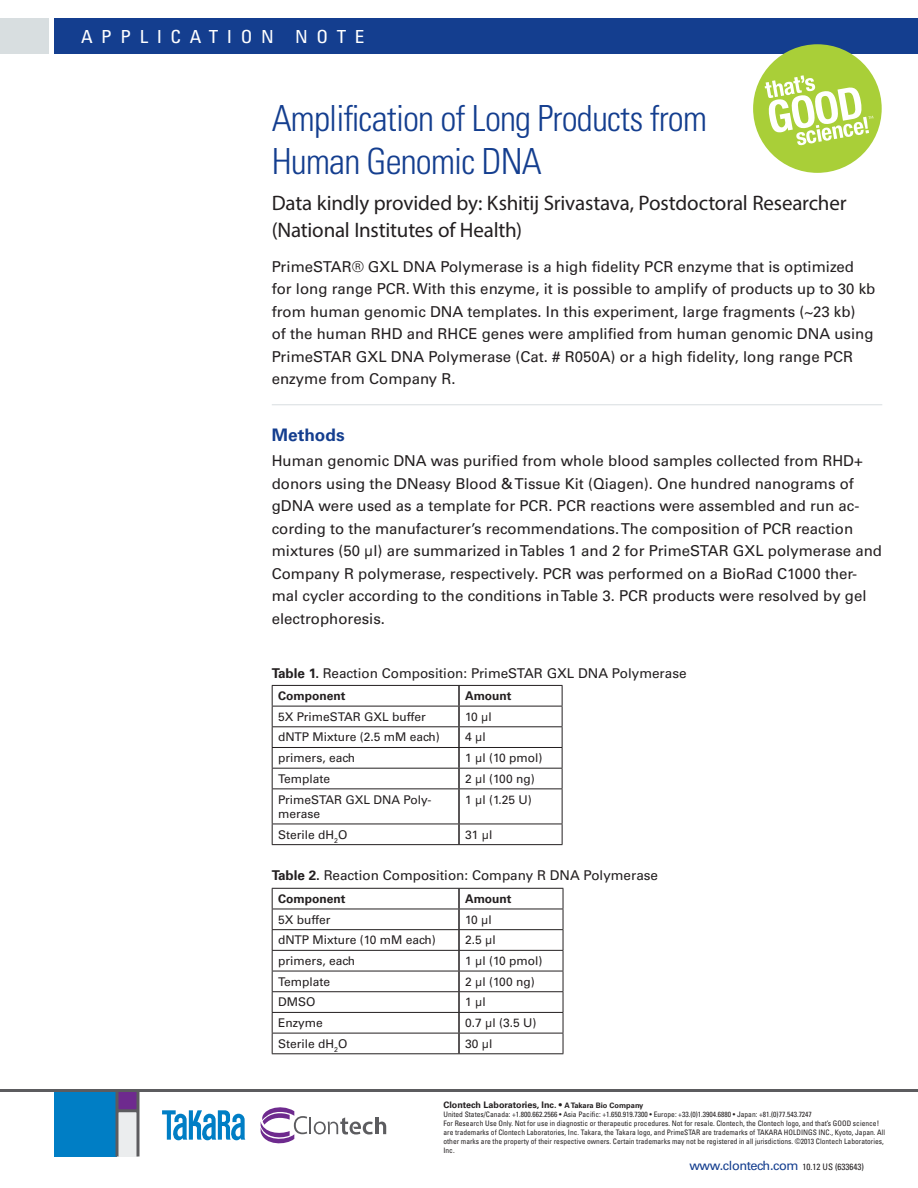
<style>
.page{position:relative;width:918px;height:1188px;background:#fff}
.page>*{position:absolute;margin:0;border:0;box-sizing:border-box;transform-origin:0 0}
.t1{font:300 condensed 36px/43.2px "Univers LT Std";letter-spacing:-.025em;color:#143e8f}
.t2{font:21px/27px "Myriad Pro";letter-spacing:-.01em;color:#231f20}
.t3{font:condensed 18px "Univers LT Std";letter-spacing:.45em;color:#fff;scale:1.06 1}
.t4{font:700 17.25px "Univers LT Std";color:#143e8f}
.t5{font:15px/22.5px "Univers LT Std";color:#231f20}
.t6{font:13.5px "Univers LT Std";color:#231f20}
.t7{font:12.75px "Univers LT Std";letter-spacing:-.03em;color:#143e8f}
.t8{font:12px/14.4px "Univers LT Std";color:#231f20}
.t9{font:700 12px "Univers LT Std";color:#231f20}
.t10{font:700 9px "Univers LT Std";color:#231f20}
.t11{font:condensed 7.5px/9px "Univers LT Std";color:#231f20}
.s1{font-weight:700}
.s2{font-size:7.5px}
.s3{font-stretch:condensed;font-size:9px;color:#231f20}
</style>
<div class="page">
<div style="left:118px;top:1090px;width:19px;height:20px;background:#6e2a8e"></div>
<div style="left:118px;top:1111px;width:19px;height:45px;background:#ebedee"></div>
<div style="left:54px;top:1090px;width:63px;height:66px;background:#007ec5"></div>
<hr style="left:117px;top:1109px;width:21px;height:3px;background:#5c5c5f">
<svg style="left:136px;top:1092px;width:4px;height:64px"></svg>
<hr style="left:0;top:1089px;width:918px;height:3px;background:#5c5c5f">
<hr style="left:116px;top:1089px;width:2px;height:67px;background:#5c5c5f">
<svg style="left:260px;top:1107px;width:126px;height:37px"></svg>
<svg style="left:162px;top:1110px;width:83px;height:30px"></svg>
<hr style="left:272px;top:404px;width:610px;height:1px;background:#d8dee0">
<hr style="left:458px;top:686px;width:2px;height:20px;background:#231f20">
<hr style="left:458px;top:706px;width:2px;height:20px;background:#231f20">
<hr style="left:458px;top:727px;width:2px;height:20px;background:#231f20">
<hr style="left:458px;top:748px;width:2px;height:20px;background:#231f20">
<svg style="left:458px;top:769px;width:2px;height:19px"></svg>
<hr style="left:458px;top:789px;width:2px;height:35px;background:#231f20">
<hr style="left:458px;top:824px;width:2px;height:20px;background:#231f20">
<hr style="left:272px;top:685px;width:187px;height:1px;background:#231f20">
<hr style="left:459px;top:685px;width:103px;height:1px;background:#231f20">
<hr style="left:272px;top:706px;width:187px;height:1px;background:#231f20">
<hr style="left:459px;top:706px;width:103px;height:1px;background:#231f20">
<hr style="left:272px;top:726px;width:187px;height:1px;background:#231f20">
<hr style="left:459px;top:726px;width:103px;height:1px;background:#231f20">
<hr style="left:272px;top:747px;width:187px;height:1px;background:#231f20">
<hr style="left:459px;top:747px;width:103px;height:1px;background:#231f20">
<hr style="left:272px;top:768px;width:187px;height:1px;background:#231f20">
<svg style="left:272px;top:686px;width:1px;height:102px"></svg>
<hr style="left:459px;top:768px;width:103px;height:1px;background:#231f20">
<svg style="left:562px;top:686px;width:1px;height:102px"></svg>
<hr style="left:272px;top:788px;width:187px;height:1px;background:#231f20">
<hr style="left:272px;top:789px;width:1px;height:35px;background:#231f20">
<hr style="left:459px;top:788px;width:103px;height:1px;background:#231f20">
<hr style="left:562px;top:789px;width:1px;height:35px;background:#231f20">
<hr style="left:272px;top:824px;width:187px;height:1px;background:#231f20">
<svg style="left:272px;top:824px;width:1px;height:20px"></svg>
<hr style="left:459px;top:824px;width:103px;height:1px;background:#231f20">
<svg style="left:562px;top:824px;width:1px;height:20px"></svg>
<hr style="left:272px;top:844px;width:187px;height:1px;background:#231f20">
<hr style="left:459px;top:844px;width:103px;height:1px;background:#231f20">
<hr style="left:458px;top:889px;width:2px;height:20px;background:#231f20">
<hr style="left:458px;top:909px;width:2px;height:20px;background:#231f20">
<hr style="left:458px;top:930px;width:2px;height:20px;background:#231f20">
<hr style="left:458px;top:951px;width:2px;height:20px;background:#231f20">
<hr style="left:458px;top:971px;width:2px;height:20px;background:#231f20">
<hr style="left:458px;top:992px;width:2px;height:20px;background:#231f20">
<hr style="left:458px;top:1013px;width:2px;height:20px;background:#231f20">
<hr style="left:458px;top:1033px;width:2px;height:20px;background:#231f20">
<hr style="left:272px;top:888px;width:187px;height:1px;background:#231f20">
<hr style="left:459px;top:888px;width:104px;height:1px;background:#231f20">
<hr style="left:272px;top:909px;width:187px;height:1px;background:#231f20">
<hr style="left:459px;top:909px;width:104px;height:1px;background:#231f20">
<hr style="left:272px;top:929px;width:187px;height:1px;background:#231f20">
<hr style="left:459px;top:929px;width:104px;height:1px;background:#231f20">
<hr style="left:272px;top:950px;width:187px;height:1px;background:#231f20">
<hr style="left:459px;top:950px;width:104px;height:1px;background:#231f20">
<hr style="left:272px;top:971px;width:187px;height:1px;background:#231f20">
<hr style="left:459px;top:971px;width:104px;height:1px;background:#231f20">
<hr style="left:272px;top:991px;width:187px;height:1px;background:#231f20">
<hr style="left:459px;top:991px;width:104px;height:1px;background:#231f20">
<hr style="left:272px;top:1012px;width:187px;height:1px;background:#231f20">
<hr style="left:459px;top:1012px;width:104px;height:1px;background:#231f20">
<hr style="left:272px;top:1033px;width:187px;height:1px;background:#231f20">
<svg style="left:272px;top:889px;width:1px;height:164px"></svg>
<hr style="left:459px;top:1033px;width:104px;height:1px;background:#231f20">
<svg style="left:563px;top:889px;width:1px;height:164px"></svg>
<hr style="left:272px;top:1053px;width:187px;height:1px;background:#231f20">
<hr style="left:459px;top:1053px;width:104px;height:1px;background:#231f20">
<div style="left:54px;top:18px;width:864px;height:36px;background:#143e8f"></div>
<div style="left:0;top:18px;width:50px;height:36px;background:#d8dee0"></div>
<div style="left:753px;top:44px;width:129px;height:129px;background:#a9cf38;border-radius:50%"></div>
<svg style="left:765px;top:75px;width:108px;height:71px"></svg>
<p class="t3" style="left:81px;top:25px;width:269px">Application note</p>
<h1 class="t1" style="left:272px;top:96px;width:437px">Amplification of Long Products from<br>Human Genomic DNA</h1>
<h2 class="t2" style="left:272px;top:189px;width:576px">Data kindly provided by: Kshitij Srivastava, Postdoctoral Researcher (National Institutes of Health)</h2>
<p class="t5" style="left:272px;top:255px;width:605px">PrimeSTAR® GXL DNA Polymerase is a high fidelity PCR enzyme that is optimized for long range PCR. With this enzyme, it is possible to amplify of products up to 30 kb from human genomic DNA templates. In this experiment, large fragments (~23 kb)<br>of the human RHD and RHCE genes were amplified from human genomic DNA using PrimeSTAR GXL DNA Polymerase (Cat. # R050A) or a high fidelity, long range PCR enzyme from Company R.</p>
<p class="t4" style="left:272px;top:425px;width:74px">Methods</p>
<p class="t5" style="left:272px;top:450px;width:612px">Human genomic DNA was purified from whole blood samples collected from RHD+ donors using the DNeasy Blood &amp; Tissue Kit (Qiagen). One hundred nanograms of gDNA were used as a template for PCR. PCR reactions were assembled and run ac&shy;cording to the manufacturer’s recommendations. The composition of PCR reaction mixtures (50 μl) are summarized in Tables 1 and 2 for PrimeSTAR GXL polymerase and Company R polymerase, respectively. PCR was performed on a BioRad C1000 ther&shy;mal cycler according to the conditions in Table 3. PCR products were resolved by gel electrophoresis.</p>
<p class="t6" style="left:272px;top:665px;width:416px"><span class="s1">Table 1.</span> Reaction Composition: PrimeSTAR GXL DNA Polymerase</p>
<p class="t9" style="left:278px;top:689px;width:69px">Component</p>
<p class="t9" style="left:465px;top:689px;width:48px">Amount</p>
<p class="t8" style="left:278px;top:709px;width:149px">5X PrimeSTAR GXL buffer</p>
<p class="t8" style="left:465px;top:709px;width:28px">10 μl</p>
<p class="t8" style="left:278px;top:730px;width:163px">dNTP Mixture (2.5 mM each)</p>
<p class="t8" style="left:465px;top:730px;width:22px">4 μl</p>
<p class="t8" style="left:278px;top:751px;width:78px">primers, each</p>
<p class="t8" style="left:465px;top:751px;width:79px">1 μl (10 pmol)</p>
<p class="t8" style="left:278px;top:771px;width:53px">Template</p>
<p class="t8" style="left:465px;top:771px;width:71px">2 μl (100 ng)</p>
<p class="t8" style="left:278px;top:792px;width:155px">PrimeSTAR GXL DNA Poly&shy;merase</p>
<p class="t8" style="left:465px;top:792px;width:68px">1 μl (1.25 U)</p>
<p class="t8" style="left:278px;top:827px;width:71px">Sterile dH<sub>2</sub>O</p>
<p class="t8" style="left:465px;top:827px;width:29px">31 μl</p>
<p class="t6" style="left:272px;top:868px;width:388px"><span class="s1">Table 2.</span> Reaction Composition: Company R DNA Polymerase</p>
<p class="t9" style="left:278px;top:892px;width:69px">Component</p>
<p class="t9" style="left:465px;top:892px;width:48px">Amount</p>
<p class="t8" style="left:278px;top:912px;width:54px">5X buffer</p>
<p class="t8" style="left:465px;top:912px;width:28px">10 μl</p>
<p class="t8" style="left:278px;top:933px;width:159px">dNTP Mixture (10 mM each)</p>
<p class="t8" style="left:465px;top:933px;width:32px">2.5 μl</p>
<p class="t8" style="left:278px;top:954px;width:78px">primers, each</p>
<p class="t8" style="left:465px;top:954px;width:79px">1 μl (10 pmol)</p>
<p class="t8" style="left:278px;top:974px;width:53px">Template</p>
<p class="t8" style="left:465px;top:974px;width:71px">2 μl (100 ng)</p>
<p class="t8" style="left:278px;top:995px;width:39px">DMSO</p>
<p class="t8" style="left:465px;top:995px;width:22px">1 μl</p>
<p class="t8" style="left:278px;top:1016px;width:46px">Enzyme</p>
<p class="t8" style="left:465px;top:1016px;width:73px">0.7 μl (3.5 U)</p>
<p class="t8" style="left:278px;top:1036px;width:71px">Sterile dH<sub>2</sub>O</p>
<p class="t8" style="left:465px;top:1036px;width:29px">30 μl</p>
<p class="t10" style="left:443px;top:1099px;width:202px">Clontech Laboratories, Inc. • <span class="s2">A Takara Bio Company</span></p>
<p class="t11" style="left:443px;top:1110px;width:443px">United States/Canada: +1.800.662.2566 • Asia Pacific: +1.650.919.7300 • Europe: +33.(0)1.3904.6880 • Japan: +81.(0)77.543.7247<br>For Research Use Only. Not for use in diagnostic or therapeutic procedures. Not for resale. Clontech, the Clontech logo, and that’s GOOD science! are trademarks of Clontech Laboratories, Inc. Takara, the Takara logo, and PrimeSTAR are trademarks of TAKARA HOLDINGS INC., Kyoto, Japan. All other marks are the property of their respective owners. Certain trademarks may not be registered in all jurisdictions. ©2013 Clontech Laboratories, Inc.</p>
<p class="t7" style="left:689px;top:1158px;width:176px">www.clontech.com <span class="s3">10.12 US (633643)</span></p>
</div>
